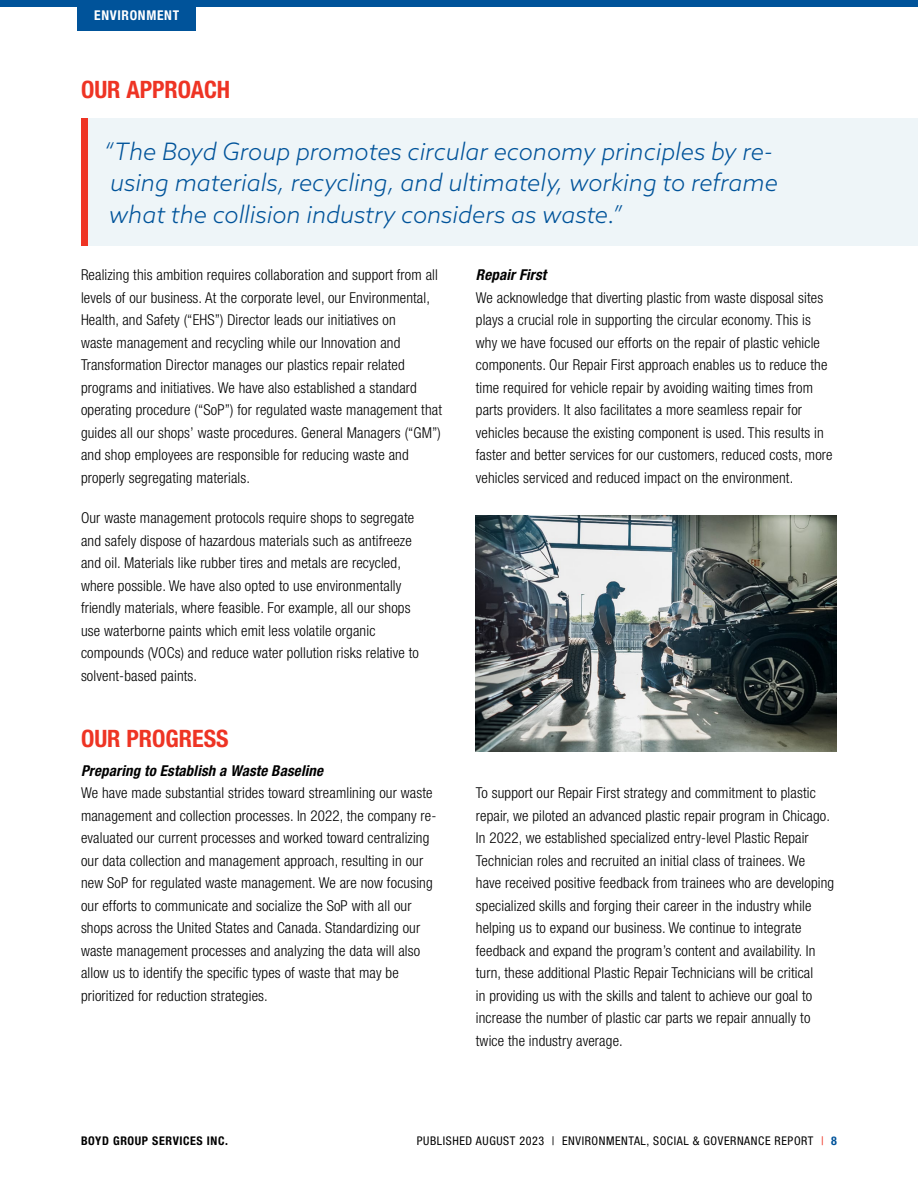
<style>
.page{position:relative;width:918px;height:1188px;background:#fff}
.page>*{position:absolute;margin:0;border:0;box-sizing:border-box;transform-origin:0 0}
.t1{font:italic 300 24px/31.5px "Azo Sans";color:#00539a}
.t2{font:700 condensed 24px "Helvetica Neue LT Pro";color:#ee3424}
.t3{font:300 condensed 15px/22.5px "Helvetica Neue LT Pro";letter-spacing:.01em;color:#000}
.t4{font:italic 700 condensed 15px "Helvetica Neue LT Pro";letter-spacing:.01em;color:#000}
.t5{font:700 condensed 13.5px "Helvetica Neue LT Pro";letter-spacing:.05em;color:#fff}
.t6{font:condensed 12px "Helvetica Neue LT Pro";letter-spacing:.05em;color:#000}
.t7{font:700 condensed 12px "Helvetica Neue LT Pro";letter-spacing:.05em;color:#000}
.s1{color:#ee3424}
.s2{font-weight:700;color:#00539a}
</style>
<div class="page">
<div style="left:81px;top:118px;width:837px;height:127px;background:#eef5f8"></div>
<div style="left:81px;top:118px;width:6px;height:127px;background:#ee3424"></div>
<img style="left:476px;top:516px;width:361px;height:235px">
<div style="left:0;top:0;width:918px;height:7px;background:#00539a"></div>
<div style="left:78px;top:0;width:118px;height:30px;background:#00539a"></div>
<p class="t5" style="left:94px;top:7px;width:86px">ENVIRONMENT</p>
<h1 class="t2" style="left:81px;top:75px;width:151px">OUR APPROACH</h1>
<h1 class="t1" style="left:104px;top:135px;width:676px">“The Boyd Group promotes circular economy principles by re&shy;using materials, recycling, and ultimately, working to reframe what the collision industry considers as waste.”</h1>
<p class="t3" style="left:81px;top:264px;width:363px">Realizing this ambition requires collaboration and support from all levels of our business. At the corporate level, our Environmental, Health, and Safety (“EHS”) Director leads our initiatives on<br>waste management and recycling while our Innovation and Transformation Director manages our plastics repair related programs and initiatives. We have also established a standard operating procedure (“SoP”) for regulated waste management that guides all our shops’ waste procedures. General Managers (“GM”) and shop employees are responsible for reducing waste and properly segregating materials.</p>
<p class="t3" style="left:81px;top:507px;width:340px">Our waste management protocols require shops to segregate and safely dispose of hazardous materials such as antifreeze and oil. Materials like rubber tires and metals are recycled, where possible. We have also opted to use environmentally friendly materials, where feasible. For example, all our shops use waterborne paints which emit less volatile organic compounds (VOCs) and reduce water pollution risks relative to solvent-based paints.</p>
<h1 class="t2" style="left:81px;top:724px;width:149px">OUR PROGRESS</h1>
<p class="t4" style="left:81px;top:762px;width:244px">Preparing to Establish a Waste Baseline</p>
<p class="t3" style="left:81px;top:782px;width:357px">We have made substantial strides toward streamlining our waste management and collection processes. In 2022, the company re&shy;evaluated our current processes and worked toward centralizing our data collection and management approach, resulting in our new SoP for regulated waste management. We are now focusing our efforts to communicate and socialize the SoP with all our shops across the United States and Canada. Standardizing our waste management processes and analyzing the data will also allow us to identify the specific types of waste that may be prioritized for reduction strategies.</p>
<p class="t4" style="left:476px;top:266px;width:72px">Repair First</p>
<p class="t3" style="left:476px;top:286px;width:358px">We acknowledge that diverting plastic from waste disposal sites plays a crucial role in supporting the circular economy. This is why we have focused our efforts on the repair of plastic vehicle components. Our Repair First approach enables us to reduce the time required for vehicle repair by avoiding waiting times from parts providers. It also facilitates a more seamless repair for vehicles because the existing component is used. This results in faster and better services for our customers, reduced costs, more vehicles serviced and reduced impact on the environment.</p>
<p class="t3" style="left:476px;top:782px;width:360px">To support our Repair First strategy and commitment to plastic repair, we piloted an advanced plastic repair program in Chicago.<br>In 2022, we established specialized entry-level Plastic Repair Technician roles and recruited an initial class of trainees. We have received positive feedback from trainees who are developing specialized skills and forging their career in the industry while helping us to expand our business. We continue to integrate feedback and expand the program’s content and availability. In turn, these additional Plastic Repair Technicians will be critical<br>in providing us with the skills and talent to achieve our goal to increase the number of plastic car parts we repair annually to twice the industry average.</p>
<p class="t7" style="left:81px;top:1134px;width:149px">BOYD GROUP SERVICES INC.</p>
<p class="t6" style="left:417px;top:1134px;width:422px">PUBLISHED AUGUST 2023 | ENVIRONMENTAL, SOCIAL &amp; GOVERNANCE REPORT <span class="s1">|</span> <span class="s2">8</span></p>
</div>
